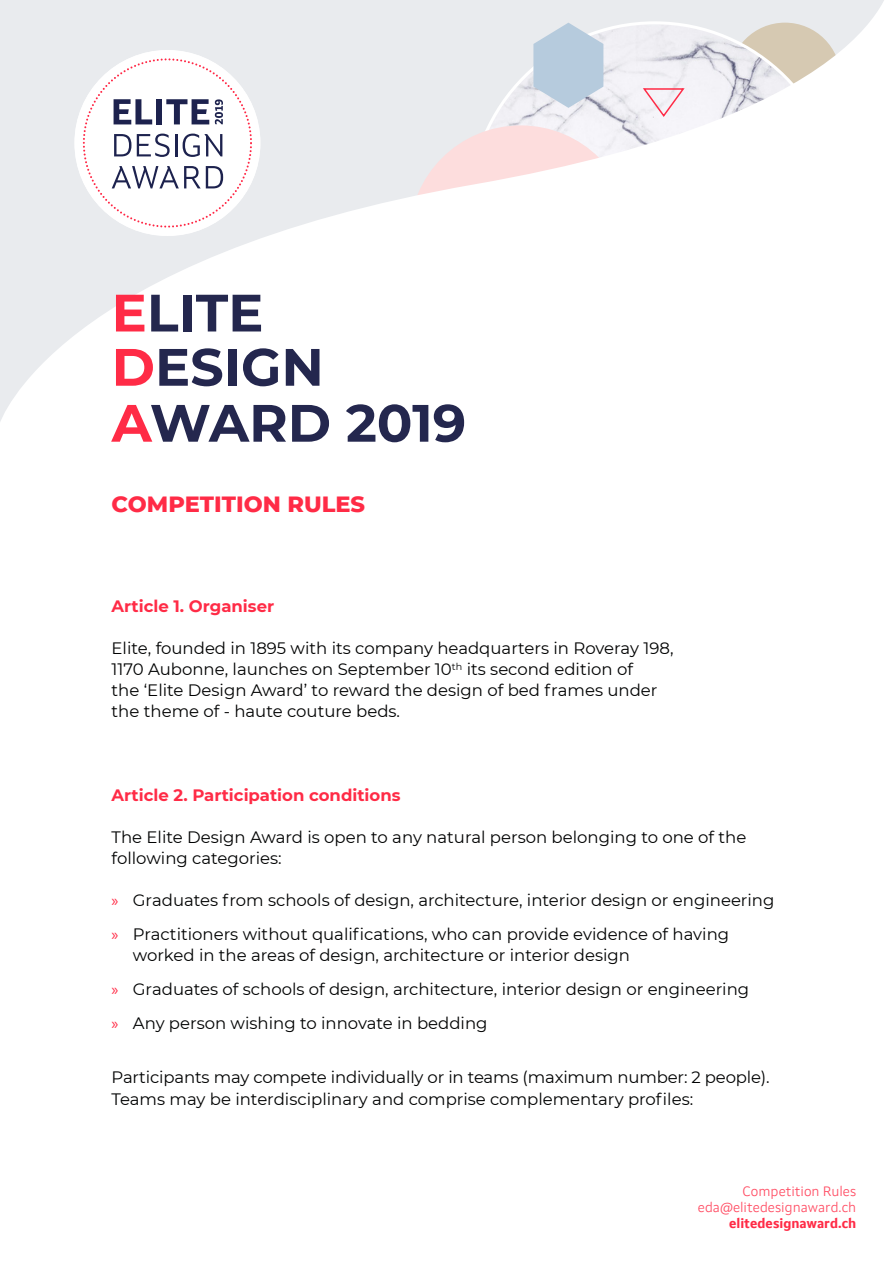
<style>
.page{position:relative;width:893px;height:1263px;background:#fff}
.page>*{position:absolute;margin:0;border:0;box-sizing:border-box;transform-origin:0 0}
.t1{font:700 52.5px/55.1px "Montserrat";color:#24274e}
.t2{font:800 22.5px "Montserrat";color:#ff2b46}
.t3{font:16.5px/21px "Montserrat";color:#010202}
.t4{font:700 16.5px "Montserrat";color:#ff2b46}
.t5{font:300 13.5px/16.2px "Setimo";color:#ff4b62;text-align:right}
.t6{font:700 13.5px "Setimo";color:#ff2b46}
.s1{color:#ff2b46}
.s2{font-family:"Myriad Pro";color:#ff2b46}
</style>
<div class="page">
<svg style="left:0;top:0;width:884px;height:421px"></svg>
<h1 class="t1" style="left:112px;top:283px;width:356px"><span class="s1">E</span>LITE<br><span class="s1">D</span>ESIGN<br><span class="s1">A</span>WARD 2019</h1>
<h2 class="t2" style="left:112px;top:487px;width:255px">COMPETITION RULES</h2>
<p class="t4" style="left:112px;top:595px;width:164px">Article 1. Organiser</p>
<p class="t3" style="left:112px;top:637px;width:563px">Elite, founded in 1895 with its company headquarters in Roveray 198, 1170 Aubonne, launches on September 10<sup>th</sup> its second edition of<br>the ‘Elite Design Award’ to reward the design of bed frames under the theme of - haute couture beds.</p>
<p class="t4" style="left:112px;top:784px;width:290px">Article 2. Participation conditions</p>
<p class="t3" style="left:112px;top:826px;width:636px">The Elite Design Award is open to any natural person belonging to one of the following categories:</p>
<p class="t3" style="left:112px;top:883px;width:664px;line-height:33.8px"><span class="s2">»</span> Graduates from schools of design, architecture, interior design or engineering <span class="s2">»</span> Practitioners without qualifications, who can provide evidence of having</p>
<p class="t3" style="left:112px;top:938px;width:639px;line-height:33.8px;text-indent:21px">worked in the areas of design, architecture or interior design<br><span class="s2">»</span> Graduates of schools of design, architecture, interior design or engineering <span class="s2">»</span> Any person wishing to innovate in bedding</p>
<p class="t3" style="left:112px;top:1066px;width:660px">Participants may compete individually or in teams (maximum number: 2 people).<br>Teams may be interdisciplinary and comprise complementary profiles:</p>
<p class="t5" style="left:698px;top:1182px;width:160px">Competition Rules eda@elitedesignaward.ch</p>
<p class="t6" style="left:729px;top:1215px;width:129px">elitedesignaward.ch</p>
</div>
